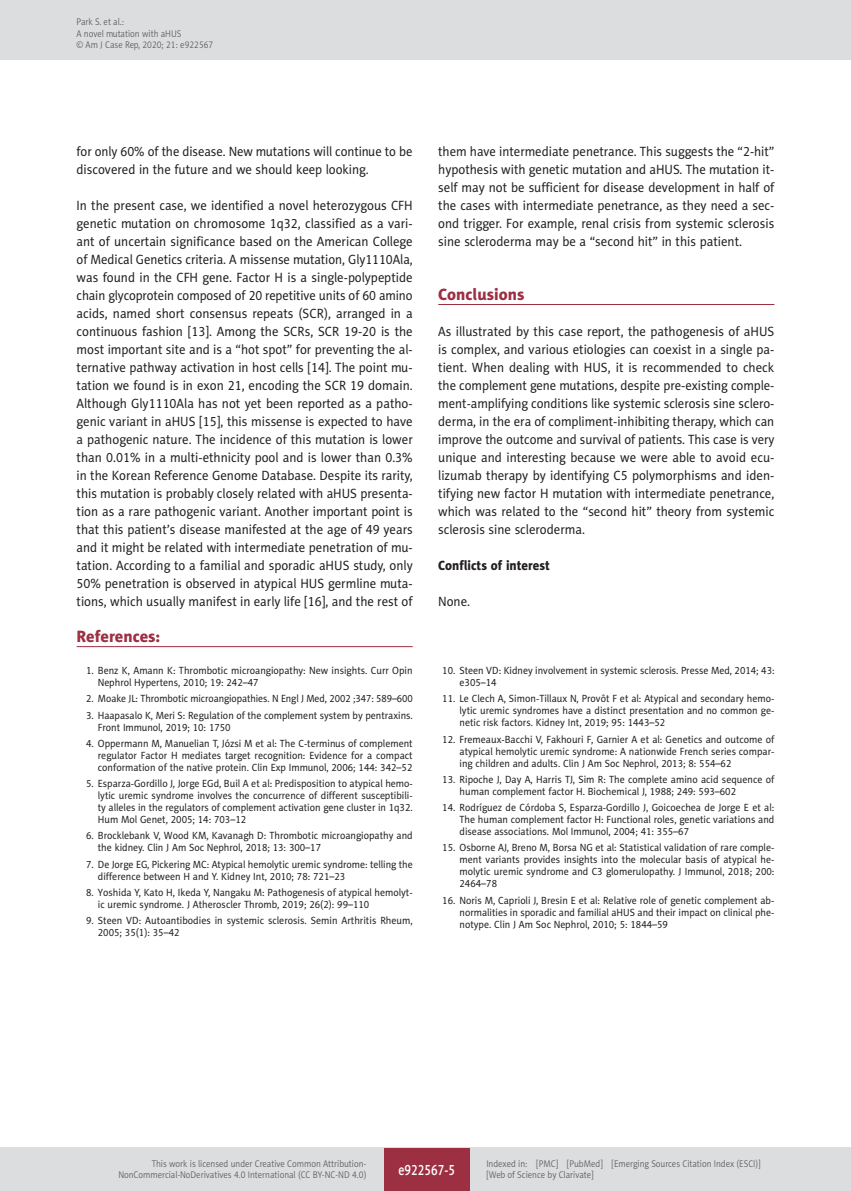
<style>
.page{position:relative;width:851px;height:1191px;background:#fff}
.page>*{position:absolute;margin:0;border:0;box-sizing:border-box;transform-origin:0 0}
.AJCR_Headline_1{font:16.5px "Naomi Sans EFN Heavy";color:#9d2f42}
.AJCR_Referencje_Tytu{font:16.5px "Naomi Sans EFN Heavy";color:#9d2f42}
.t1{font:15px "Naomi Sans EFN Medium";color:#fff;scale:.8 1}
.AJCR_Body{font:13.5px/18px "Naomi Sans EFN";color:#231f20;text-align:justify;scale:.95 1}
.AJCR_Body-2{font:13.5px/18px "Naomi Sans EFN";color:#231f20;scale:.94 1}
.AJCR_Headline_2{font:13.5px "Naomi Sans EFN Heavy";color:#231f20;scale:.95 1}
.AJCR_Referencje_punk{font:10.5px/12px "Naomi Sans EFN";color:#231f20;scale:.95 1}
.AJCR_Referencje_punk-2{font:10.5px/12px "Naomi Sans EFN";color:#231f20;scale:.94 1}
.AJCR_Referencje_punk-3{font:10.5px "Naomi Sans EFN";color:#231f20;scale:.93 1}
.t2{font:9.75px/11.2px "Naomi Sans EFN Light";color:#57585a;scale:.9 1}
</style>
<div class="page">
<hr style="left:438px;top:304px;width:336px;height:1px;background:#9d2f42">
<hr style="left:77px;top:646px;width:335px;height:1px;background:#9d2f42">
<div style="left:0;top:0;width:850px;height:60px;background:#dcdddf"></div>
<div style="left:0;top:1148px;width:850px;height:43px;background:#dcdddf"></div>
<div style="left:384px;top:1147px;width:85px;height:43px;background:#9d2f42"></div>
<p class="t2" style="left:77px;top:16px;width:153px">Park S. et al.:<br>A novel mutation with aHUS<br>© Am J Case Rep, 2020; 21: e922567</p>
<p class="AJCR_Body-2" style="left:77px;top:142px;width:359px">for only 60% of the disease. New mutations will continue to be discovered in the future and we should keep looking.</p>
<p class="AJCR_Body" style="left:77px;top:196px;width:355px">In the present case, we identified a novel heterozygous CFH genetic mutation on chromosome 1q32, classified as a vari&shy;ant of uncertain significance based on the American College of Medical Genetics criteria. A missense mutation, Gly1110Ala, was found in the CFH gene. Factor H is a single-polypeptide chain glycoprotein composed of 20 repetitive units of 60 amino acids, named short consensus repeats (SCR), arranged in a continuous fashion [13]. Among the SCRs, SCR 19-20 is the most important site and is a “hot spot” for preventing the al&shy;ternative pathway activation in host cells [14]. The point mu&shy;tation we found is in exon 21, encoding the SCR 19 domain.<br>Although Gly1110Ala has not yet been reported as a patho&shy;genic variant in aHUS [15], this missense is expected to have a pathogenic nature. The incidence of this mutation is lower than 0.01% in a multi-ethnicity pool and is lower than 0.3% in the Korean Reference Genome Database. Despite its rarity, this mutation is probably closely related with aHUS presenta&shy;tion as a rare pathogenic variant. Another important point is that this patient’s disease manifested at the age of 49 years and it might be related with intermediate penetration of mu&shy;tation. According to a familial and sporadic aHUS study, only 50% penetration is observed in atypical HUS germline muta&shy;tions, which usually manifest in early life [16], and the rest of</p>
<p class="AJCR_Referencje_Tytu" style="left:77px;top:626px;width:85px">References:</p>
<p class="AJCR_Referencje_punk" style="left:98px;top:664px;width:333px;text-indent:-12px">1. Benz K, Amann K: Thrombotic microangiopathy: New insights. Curr Opin<br>Nephrol Hypertens, 2010; 19: 242–47</p>
<p class="AJCR_Referencje_punk-3" style="left:86px;top:692px;width:353px">2. Moake JL: Thrombotic microangiopathies. N Engl J Med, 2002 ;347: 589–600</p>
<p class="AJCR_Referencje_punk" style="left:98px;top:709px;width:333px;text-indent:-12px">3. Haapasalo K, Meri S: Regulation of the complement system by pentraxins.<br>Front Immunol, 2019; 10: 1750</p>
<p class="AJCR_Referencje_punk" style="left:98px;top:737px;width:333px;text-align:justify;text-indent:-12px">4. Oppermann M, Manuelian T, Józsi M et al: The C-terminus of complement regulator Factor H mediates target recognition: Evidence for a compact conformation of the native protein. Clin Exp Immunol, 2006; 144: 342–52</p>
<p class="AJCR_Referencje_punk" style="left:98px;top:777px;width:333px;text-align:justify;text-indent:-12px">5. Esparza-Gordillo J, Jorge EGd, Buil A et al: Predisposition to atypical hemo&shy;lytic uremic syndrome involves the concurrence of different susceptibili&shy;ty alleles in the regulators of complement activation gene cluster in 1q32.<br>Hum Mol Genet, 2005; 14: 703–12</p>
<p class="AJCR_Referencje_punk" style="left:98px;top:830px;width:333px;text-indent:-12px">6. Brocklebank V, Wood KM, Kavanagh D: Thrombotic microangiopathy and the kidney. Clin J Am Soc Nephrol, 2018; 13: 300–17</p>
<p class="AJCR_Referencje_punk-2" style="left:98px;top:858px;width:336px;text-indent:-12px">7. De Jorge EG, Pickering MC: Atypical hemolytic uremic syndrome: telling the difference between H and Y. Kidney Int, 2010; 78: 721–23</p>
<p class="AJCR_Referencje_punk" style="left:98px;top:886px;width:333px;text-indent:-12px">8. Yoshida Y, Kato H, Ikeda Y, Nangaku M: Pathogenesis of atypical hemolyt&shy;ic uremic syndrome. J Atheroscler Thromb, 2019; 26(2): 99–110</p>
<p class="AJCR_Referencje_punk" style="left:98px;top:914px;width:333px;text-indent:-12px">9. Steen VD: Autoantibodies in systemic sclerosis. Semin Arthritis Rheum,<br>2005; 35(1): 35–42</p>
<p class="AJCR_Body-2" style="left:438px;top:142px;width:359px;text-align:justify">them have intermediate penetrance. This suggests the “2-hit” hypothesis with genetic mutation and aHUS. The mutation it&shy;self may not be sufficient for disease development in half of the cases with intermediate penetrance, as they need a sec&shy;ond trigger. For example, renal crisis from systemic sclerosis sine scleroderma may be a “second hit” in this patient.</p>
<p class="AJCR_Headline_1" style="left:438px;top:284px;width:88px">Conclusions</p>
<p class="AJCR_Body" style="left:438px;top:322px;width:355px">As illustrated by this case report, the pathogenesis of aHUS is complex, and various etiologies can coexist in a single pa&shy;tient. When dealing with HUS, it is recommended to check the complement gene mutations, despite pre-existing comple&shy;ment-amplifying conditions like systemic sclerosis sine sclero&shy;derma, in the era of compliment-inhibiting therapy, which can improve the outcome and survival of patients. This case is very unique and interesting because we were able to avoid ecu&shy;lizumab therapy by identifying C5 polymorphisms and iden&shy;tifying new factor H mutation with intermediate penetrance, which was related to the “second hit” theory from systemic sclerosis sine scleroderma.</p>
<p class="AJCR_Headline_2" style="left:438px;top:557px;width:119px">Conflicts of interest</p>
<p class="AJCR_Body" style="left:438px;top:592px;width:35px">None.</p>
<p class="AJCR_Referencje_punk" style="left:459px;top:664px;width:333px;text-indent:-17px">10. Steen VD: Kidney involvement in systemic sclerosis. Presse Med, 2014; 43: e305–14</p>
<p class="AJCR_Referencje_punk" style="left:459px;top:693px;width:333px;text-align:justify;text-indent:-17px">11. Le Clech A, Simon-Tillaux N, Provôt F et al: Atypical and secondary hemo&shy;lytic uremic syndromes have a distinct presentation and no common ge&shy;netic risk factors. Kidney Int, 2019; 95: 1443–52</p>
<p class="AJCR_Referencje_punk" style="left:459px;top:733px;width:333px;text-align:justify;text-indent:-17px">12. Fremeaux-Bacchi V, Fakhouri F, Garnier A et al: Genetics and outcome of atypical hemolytic uremic syndrome: A nationwide French series compar&shy;ing children and adults. Clin J Am Soc Nephrol, 2013; 8: 554–62</p>
<p class="AJCR_Referencje_punk" style="left:459px;top:773px;width:333px;text-indent:-17px">13. Ripoche J, Day A, Harris TJ, Sim R: The complete amino acid sequence of human complement factor H. Biochemical J, 1988; 249: 593–602</p>
<p class="AJCR_Referencje_punk" style="left:459px;top:801px;width:333px;text-align:justify;text-indent:-17px">14. Rodríguez de Córdoba S, Esparza-Gordillo J, Goicoechea de Jorge E et al:<br>The human complement factor H: Functional roles, genetic variations and disease associations. Mol Immunol, 2004; 41: 355–67</p>
<p class="AJCR_Referencje_punk" style="left:459px;top:842px;width:333px;text-align:justify;text-indent:-17px">15. Osborne AJ, Breno M, Borsa NG et al: Statistical validation of rare comple&shy;ment variants provides insights into the molecular basis of atypical he&shy;molytic uremic syndrome and C3 glomerulopathy. J Immunol, 2018; 200:<br>2464–78</p>
<p class="AJCR_Referencje_punk" style="left:459px;top:894px;width:333px;text-align:justify;text-indent:-17px">16. Noris M, Caprioli J, Bresin E et al: Relative role of genetic complement ab&shy;normalities in sporadic and familial aHUS and their impact on clinical phe&shy;notype. Clin J Am Soc Nephrol, 2010; 5: 1844–59</p>
<p class="t2" style="left:118px;top:1158px;width:277px;text-align:right">This work is licensed under Creative Common Attribution-<br>NonCommercial-NoDerivatives 4.0 International (CC BY-NC-ND 4.0)</p>
<h2 class="t1" style="left:398px;top:1160px;width:72px">e922567-5</h2>
<p class="t2" style="left:486px;top:1158px;width:306px">Indexed in: [PMC] [PubMed] [Emerging Sources Citation Index (ESCI)] [Web of Science by Clarivate]</p>
</div>
